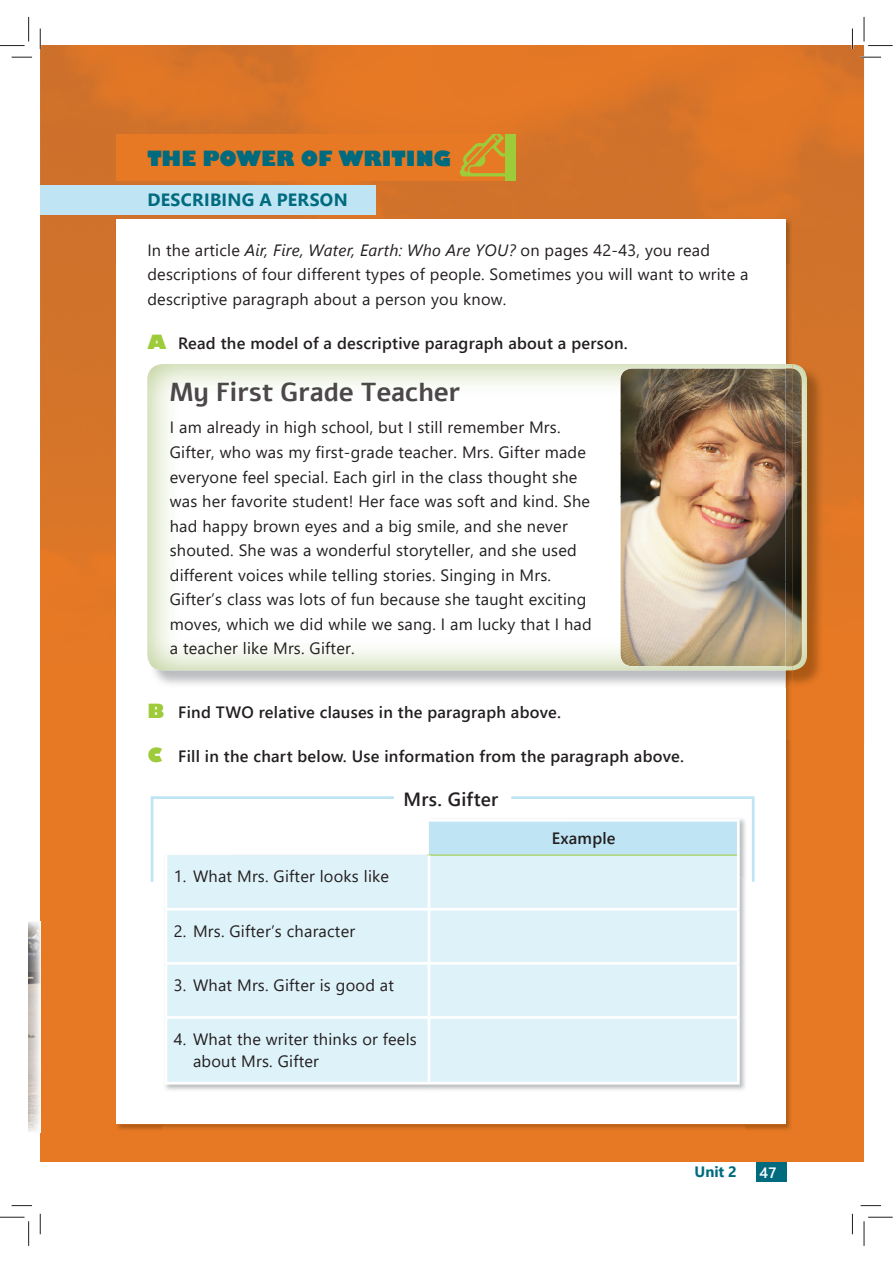
<style>
.page{position:relative;width:893px;height:1263px;background:#fff}
.page>*{position:absolute;margin:0;border:0;box-sizing:border-box;transform-origin:0 0}
.t1{font:700 25.95px "Alef";letter-spacing:-.015em;color:#4c4748}
.t2{font:800 20.4px "Gill Sans";color:#006b7e}
.t3{font:600 19.05px "Segoe UI";letter-spacing:.015em;color:#231f20}
.t4{font:700 17.7px "Segoe UI";letter-spacing:.015em;color:#006b7e}
.t5{font:16.35px/24.6px "Segoe UI";letter-spacing:.015em;color:#231f20}
.t6{font:600 16.35px "Segoe UI";letter-spacing:.015em;color:#231f20}
.t7{font:700 15px "Segoe UI";color:#006b7e}
.t8{font:600 15px "Segoe UI";color:#fff}
.s1{font-style:italic}
.s2{font-family:"Gill Sans";font-weight:800;font-size:19.05px;color:#9ecb3a}
</style>
<div class="page">
<div style="left:40px;top:46px;width:824px;height:1116px;background:#e87924"></div>
<img style="left:40px;top:46px;width:824px;height:185px">
<img style="left:40px;top:231px;width:75px;height:324px">
<div style="left:792px;top:231px;width:72px;height:140px;background:#d2732a"></div>
<img style="left:117px;top:1124px;width:46px;height:6px">
<img style="left:745px;top:740px;width:46px;height:390px">
<img style="left:115px;top:218px;width:677px;height:47px">
<img style="left:115px;top:265px;width:1px;height:288px">
<img style="left:785px;top:265px;width:7px;height:99px">
<img style="left:785px;top:670px;width:7px;height:70px">
<div style="left:116px;top:220px;width:669px;height:904px;background:#fff"></div>
<svg style="left:150px;top:796px;width:244px;height:86px"></svg>
<img style="left:792px;top:366px;width:32px;height:319px">
<img style="left:147px;top:372px;width:2px;height:290px">
<svg style="left:785px;top:364px;width:14px;height:2px"></svg>
<img style="left:785px;top:366px;width:22px;height:304px">
<img style="left:620px;top:368px;width:182px;height:298px">
<div style="left:40px;top:186px;width:335px;height:29px;background:#bfe4f4"></div>
<div style="left:116px;top:135px;width:395px;height:46px;background:#e87924"></div>
<svg style="left:460px;top:135px;width:46px;height:41px"></svg>
<div style="left:506px;top:135px;width:10px;height:46px;background:#9ecb3a"></div>
<img style="left:29px;top:922px;width:11px;height:209px">
<svg style="left:511px;top:796px;width:244px;height:86px"></svg>
<img style="left:163px;top:817px;width:584px;height:273px">
<img style="left:163px;top:817px;width:174px;height:61px">
<img style="left:568px;top:817px;width:179px;height:63px">
<div style="left:429px;top:820px;width:309px;height:35px;background:#bfe4f4"></div>
<div style="left:167px;top:855px;width:570px;height:227px;background:#def2f9"></div>
<hr style="left:428px;top:855px;width:309px;height:1px;background:#9ecb3a">
<hr style="left:737px;top:855px;width:3px;height:53px;background:#fff">
<hr style="left:429px;top:908px;width:311px;height:3px;background:#fff">
<hr style="left:737px;top:911px;width:3px;height:51px;background:#fff">
<hr style="left:165px;top:908px;width:264px;height:3px;background:#fff">
<hr style="left:429px;top:962px;width:311px;height:3px;background:#fff">
<hr style="left:737px;top:965px;width:3px;height:51px;background:#fff">
<hr style="left:165px;top:962px;width:264px;height:3px;background:#fff">
<hr style="left:429px;top:1016px;width:311px;height:3px;background:#fff">
<hr style="left:737px;top:1019px;width:3px;height:63px;background:#fff">
<hr style="left:165px;top:1016px;width:264px;height:3px;background:#fff">
<hr style="left:429px;top:1082px;width:311px;height:3px;background:#fff">
<hr style="left:165px;top:1082px;width:264px;height:3px;background:#fff">
<hr style="left:737px;top:822px;width:3px;height:33px;background:#fff">
<hr style="left:429px;top:819px;width:311px;height:3px;background:#fff">
<hr style="left:427px;top:855px;width:3px;height:53px;background:#fff">
<hr style="left:165px;top:855px;width:2px;height:53px;background:#fff">
<hr style="left:427px;top:911px;width:3px;height:51px;background:#fff">
<hr style="left:165px;top:911px;width:2px;height:51px;background:#fff">
<hr style="left:427px;top:965px;width:3px;height:51px;background:#fff">
<hr style="left:165px;top:965px;width:2px;height:51px;background:#fff">
<hr style="left:427px;top:1019px;width:3px;height:63px;background:#fff">
<hr style="left:165px;top:1019px;width:2px;height:63px;background:#fff">
<div style="left:756px;top:1162px;width:31px;height:20px;background:#006b7e"></div>
<hr style="left:860px;top:56px;width:21px;height:2px;background:#fff">
<hr style="left:851px;top:29px;width:2px;height:20px;background:#fff">
<svg style="left:12px;top:57px;width:20px;height:1px"></svg>
<svg style="left:860px;top:57px;width:21px;height:1px"></svg>
<svg style="left:12px;top:1205px;width:20px;height:1px"></svg>
<svg style="left:860px;top:1205px;width:21px;height:1px"></svg>
<svg style="left:40px;top:29px;width:1px;height:20px"></svg>
<svg style="left:40px;top:1214px;width:1px;height:20px"></svg>
<svg style="left:852px;top:29px;width:1px;height:20px"></svg>
<svg style="left:852px;top:1214px;width:1px;height:20px"></svg>
<svg style="left:0;top:17px;width:29px;height:29px"></svg>
<svg style="left:0;top:1217px;width:29px;height:29px"></svg>
<svg style="left:864px;top:17px;width:29px;height:29px"></svg>
<svg style="left:864px;top:1217px;width:29px;height:29px"></svg>
<p class="t2" style="left:147px;top:146px;width:305px">THE POWER OF WRITING</p>
<p class="t4" style="left:147px;top:187px;width:202px">DESCRIBING A PERSON</p>
<p class="t5" style="left:147px;top:236px;width:603px">In the article <span class="s1">Air, Fire, Water, Earth: Who Are YOU?</span> on pages 42-43, you read descriptions of four different types of people. Sometimes you will want to write a descriptive paragraph about a person you know.</p>
<p class="t6" style="left:147px;top:331px;width:482px"><span class="s2">A</span> Read the model of a descriptive paragraph about a person.</p>
<h1 class="t1" style="left:170px;top:375px;width:292px">My First Grade Teacher</h1>
<p class="t5" style="left:170px;top:414px;width:423px">I am already in high school, but I still remember Mrs.<br>Gifter, who was my first-grade teacher. Mrs. Gifter made everyone feel special. Each girl in the class thought she was her favorite student! Her face was soft and kind. She had happy brown eyes and a big smile, and she never shouted. She was a wonderful storyteller, and she used different voices while telling stories. Singing in Mrs.<br>Gifter’s class was lots of fun because she taught exciting moves, which we did while we sang. I am lucky that I had a teacher like Mrs. Gifter.</p>
<p class="t6" style="left:147px;top:700px;width:415px"><span class="s2">B</span> Find TWO relative clauses in the paragraph above.</p>
<p class="t6" style="left:147px;top:744px;width:538px"><span class="s2">C</span> Fill in the chart below. Use information from the paragraph above.</p>
<p class="t3" style="left:403px;top:785px;width:96px">Mrs. Gifter</p>
<p class="t5" style="left:174px;top:863px;width:217px">1. What Mrs. Gifter looks like</p>
<p class="t5" style="left:174px;top:918px;width:183px">2. Mrs. Gifter’s character</p>
<p class="t5" style="left:174px;top:972px;width:222px">3. What Mrs. Gifter is good at</p>
<p class="t5" style="left:193px;top:1027px;width:225px;line-height:21.9px;text-indent:-19px">4. What the writer thinks or feels about Mrs. Gifter</p>
<p class="t6" style="left:552px;top:826px;width:65px">Example</p>
<p class="t7" style="left:695px;top:1161px;width:44px">Unit 2</p>
<p class="t8" style="left:759px;top:1161px;width:18px">47</p>
</div>
